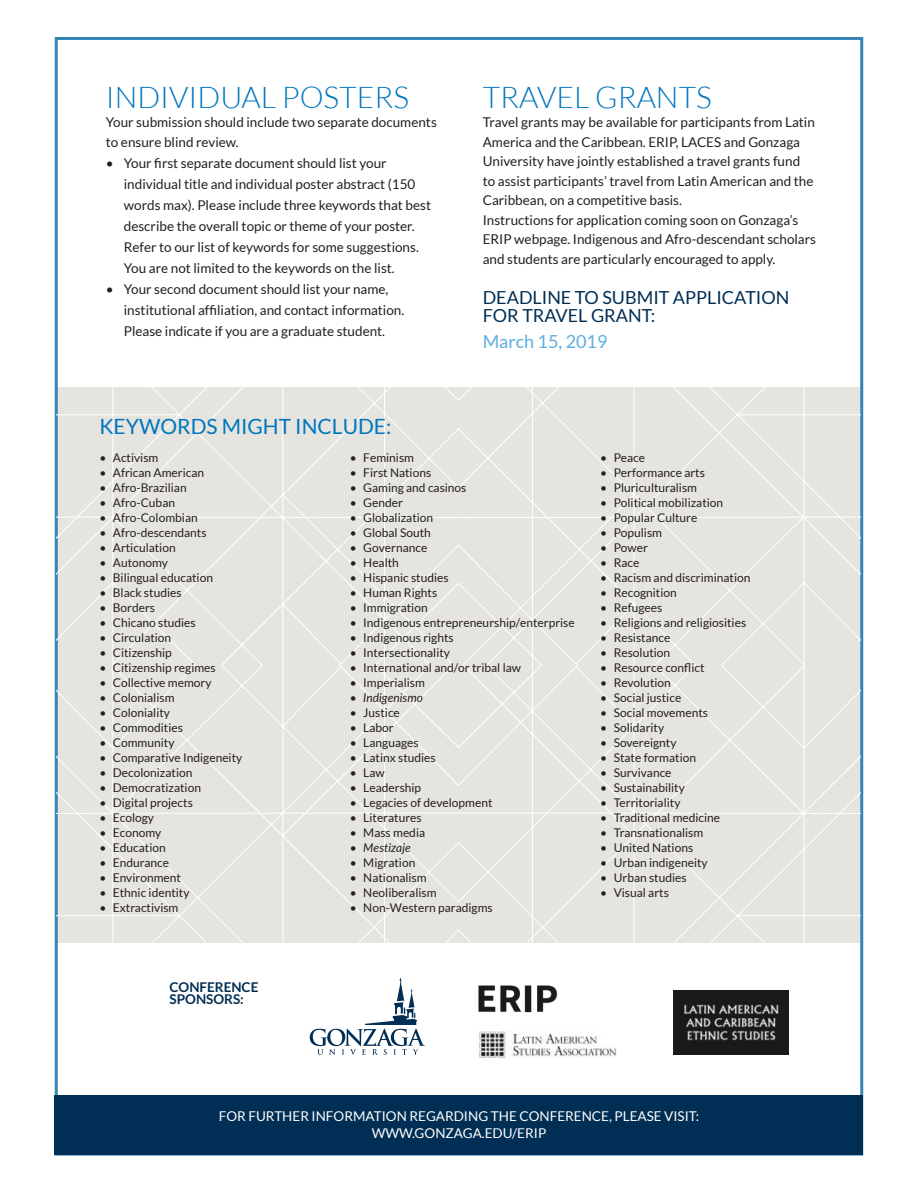
<style>
.page{position:relative;width:918px;height:1188px;background:#fff}
.page>*{position:absolute;margin:0;border:0;box-sizing:border-box;transform-origin:0 0}
.t1{font:300 30px "Lato";color:#0076be}
.t2{font:21px "Lato";color:#0076be}
.t3{font:18px/18px "Lato";color:#002e54}
.t4{font:18px "Lato";color:#5daee0}
.t5{font:13.5px/19.5px "Lato";color:#231f20}
.t6{font:13.5px/16.5px "Lato";color:#fff;text-align:center}
.t7{font:700 13.5px/12px "Lato";color:#002e54}
.t8{font:12px "Lato";color:#231f20}
.t9{font:italic 12px "Lato";color:#231f20}
.s1{font-style:normal}
</style>
<div class="page">
<div style="left:460px;top:668px;width:401px;height:144px;background:#e6e4df"></div>
<div style="left:460px;top:812px;width:401px;height:131px;background:#e6e4df"></div>
<div style="left:460px;top:518px;width:401px;height:150px;background:#e6e4df"></div>
<div style="left:460px;top:388px;width:401px;height:130px;background:#e6e4df"></div>
<div style="left:56px;top:668px;width:404px;height:275px;background:#e6e4df"></div>
<svg style="left:56px;top:812px;width:403px;height:131px;background:#e1e1de"></svg>
<div style="left:56px;top:388px;width:404px;height:280px;background:#e6e4df"></div>
<svg style="left:56px;top:388px;width:403px;height:130px;background:#e1e1de"></svg>
<svg style="left:310px;top:978px;width:115px;height:77px"></svg>
<img style="left:674px;top:991px;width:115px;height:64px">
<img style="left:478px;top:985px;width:80px;height:28px">
<img style="left:479px;top:1031px;width:138px;height:27px">
<div style="left:55px;top:1095px;width:808px;height:59px;background:#002e54"></div>
<h2 class="t1" style="left:106px;top:81px;width:305px">INDIVIDUAL POSTERS</h2>
<p class="t5" style="left:106px;top:113px;width:333px">Your submission should include two separate documents to ensure blind review.</p>
<p class="t5" style="left:124px;top:152px;width:309px;line-height:21px;text-indent:-18px">• Your first separate document should list your individual title and individual poster abstract (150 words max). Please include three keywords that best describe the overall topic or theme of your poster.<br>Refer to our list of keywords for some suggestions.<br>You are not limited to the keywords on the list.</p>
<p class="t5" style="left:106px;top:279px;width:284px">• Your second document should list your name,</p>
<p class="t5" style="left:124px;top:300px;width:282px">institutional affiliation, and contact information.</p>
<p class="t5" style="left:124px;top:321px;width:263px">Please indicate if you are a graduate student.</p>
<p class="t2" style="left:99px;top:415px;width:294px">KEYWORDS MIGHT INCLUDE:</p>
<h2 class="t1" style="left:483px;top:81px;width:231px">TRAVEL GRANTS</h2>
<p class="t5" style="left:483px;top:113px;width:335px">Travel grants may be available for participants from Latin America and the Caribbean. ERIP, LACES and Gonzaga University have jointly established a travel grants fund<br>to assist participants’ travel from Latin American and the Caribbean, on a competitive basis.<br>Instructions for application coming soon on Gonzaga’s ERIP webpage. Indigenous and Afro-descendant scholars and students are particularly encouraged to apply.</p>
<h4 class="t3" style="left:483px;top:289px;width:308px">DEADLINE TO SUBMIT APPLICATION<br>FOR TRAVEL GRANT:</h4>
<p class="t4" style="left:483px;top:331px;width:126px">March 15, 2019</p>
<p class="t8" style="left:99px;top:451px;width:61px">• Activism</p>
<p class="t8" style="left:99px;top:466px;width:106px">• African American</p>
<p class="t8" style="left:99px;top:481px;width:89px">• Afro-Brazilian</p>
<p class="t8" style="left:99px;top:496px;width:77px">• Afro-Cuban</p>
<p class="t8" style="left:99px;top:511px;width:100px">• Afro-Colombian</p>
<p class="t8" style="left:99px;top:526px;width:109px">• Afro-descendants</p>
<p class="t8" style="left:99px;top:541px;width:78px">• Articulation</p>
<p class="t8" style="left:99px;top:556px;width:70px">• Autonomy</p>
<p class="t8" style="left:99px;top:571px;width:115px">• Bilingual education</p>
<p class="t8" style="left:99px;top:586px;width:84px">• Black studies</p>
<p class="t8" style="left:99px;top:601px;width:57px">• Borders</p>
<p class="t8" style="left:99px;top:616px;width:98px">• Chicano studies</p>
<p class="t8" style="left:99px;top:631px;width:73px">• Circulation</p>
<p class="t8" style="left:99px;top:646px;width:74px">• Citizenship</p>
<p class="t8" style="left:99px;top:661px;width:118px">• Citizenship regimes</p>
<p class="t8" style="left:99px;top:676px;width:114px">• Collective memory</p>
<p class="t8" style="left:99px;top:691px;width:77px">• Colonialism</p>
<p class="t8" style="left:99px;top:706px;width:72px">• Coloniality</p>
<p class="t8" style="left:99px;top:721px;width:85px">• Commodities</p>
<p class="t8" style="left:99px;top:736px;width:77px">• Community</p>
<p class="t8" style="left:99px;top:751px;width:144px">• Comparative Indigeneity</p>
<p class="t8" style="left:99px;top:766px;width:95px">• Decolonization</p>
<p class="t8" style="left:99px;top:781px;width:103px">• Democratization</p>
<p class="t8" style="left:99px;top:796px;width:95px">• Digital projects</p>
<p class="t8" style="left:99px;top:811px;width:56px">• Ecology</p>
<p class="t8" style="left:99px;top:826px;width:63px">• Economy</p>
<p class="t8" style="left:99px;top:841px;width:68px">• Education</p>
<p class="t8" style="left:99px;top:856px;width:71px">• Endurance</p>
<p class="t8" style="left:99px;top:871px;width:83px">• Environment</p>
<p class="t8" style="left:99px;top:886px;width:92px">• Ethnic identity</p>
<p class="t8" style="left:99px;top:901px;width:81px">• Extractivism</p>
<p class="t7" style="left:170px;top:981px;width:90px">CONFERENCE<br>SPONSORS:</p>
<p class="t8" style="left:350px;top:451px;width:66px">• Feminism</p>
<p class="t8" style="left:350px;top:466px;width:83px">• First Nations</p>
<p class="t8" style="left:350px;top:481px;width:118px">• Gaming and casinos</p>
<p class="t8" style="left:350px;top:496px;width:55px">• Gender</p>
<p class="t8" style="left:350px;top:511px;width:85px">• Globalization</p>
<p class="t8" style="left:350px;top:526px;width:83px">• Global South</p>
<p class="t8" style="left:350px;top:541px;width:79px">• Governance</p>
<p class="t8" style="left:350px;top:556px;width:51px">• Health</p>
<p class="t8" style="left:350px;top:571px;width:100px">• Hispanic studies</p>
<p class="t8" style="left:350px;top:586px;width:89px">• Human Rights</p>
<p class="t8" style="left:350px;top:601px;width:79px">• Immigration</p>
<p class="t8" style="left:350px;top:616px;width:227px">• Indigenous entrepreneurship/enterprise</p>
<p class="t8" style="left:350px;top:631px;width:105px">• Indigenous rights</p>
<p class="t8" style="left:350px;top:646px;width:102px">• Intersectionality</p>
<p class="t8" style="left:350px;top:661px;width:173px">• International and/or tribal law</p>
<p class="t8" style="left:350px;top:676px;width:77px">• Imperialism</p>
<p class="t9" style="left:350px;top:689px;width:75px"><span class="s1">•</span> Indigenismo</p>
<p class="t8" style="left:350px;top:706px;width:52px">• Justice</p>
<p class="t8" style="left:350px;top:721px;width:45px">• Labor</p>
<p class="t8" style="left:350px;top:736px;width:70px">• Languages</p>
<p class="t8" style="left:350px;top:751px;width:87px">• Latinx studies</p>
<p class="t8" style="left:350px;top:766px;width:36px">• Law</p>
<p class="t8" style="left:350px;top:781px;width:73px">• Leadership</p>
<p class="t8" style="left:350px;top:796px;width:144px">• Legacies of development</p>
<p class="t8" style="left:350px;top:811px;width:73px">• Literatures</p>
<p class="t8" style="left:350px;top:826px;width:77px">• Mass media</p>
<p class="t9" style="left:350px;top:839px;width:63px"><span class="s1">•</span> Mestizaje</p>
<p class="t8" style="left:350px;top:856px;width:67px">• Migration</p>
<p class="t8" style="left:350px;top:871px;width:78px">• Nationalism</p>
<p class="t8" style="left:350px;top:886px;width:88px">• Neoliberalism</p>
<p class="t8" style="left:350px;top:901px;width:144px">• Non-Western paradigms</p>
<p class="t8" style="left:600px;top:451px;width:46px">• Peace</p>
<p class="t8" style="left:600px;top:466px;width:106px">• Performance arts</p>
<p class="t8" style="left:600px;top:481px;width:98px">• Pluriculturalism</p>
<p class="t8" style="left:600px;top:496px;width:125px">• Political mobilization</p>
<p class="t8" style="left:600px;top:511px;width:99px">• Popular Culture</p>
<p class="t8" style="left:600px;top:526px;width:63px">• Populism</p>
<p class="t8" style="left:600px;top:541px;width:49px">• Power</p>
<p class="t8" style="left:600px;top:556px;width:41px">• Race</p>
<p class="t8" style="left:600px;top:571px;width:152px">• Racism and discrimination</p>
<p class="t8" style="left:600px;top:586px;width:78px">• Recognition</p>
<p class="t8" style="left:600px;top:601px;width:64px">• Refugees</p>
<p class="t8" style="left:600px;top:616px;width:147px">• Religions and religiosities</p>
<p class="t8" style="left:600px;top:631px;width:72px">• Resistance</p>
<p class="t8" style="left:600px;top:646px;width:72px">• Resolution</p>
<p class="t8" style="left:600px;top:661px;width:106px">• Resource conflict</p>
<p class="t8" style="left:600px;top:676px;width:72px">• Revolution</p>
<p class="t8" style="left:600px;top:691px;width:83px">• Social justice</p>
<p class="t8" style="left:600px;top:706px;width:109px">• Social movements</p>
<p class="t8" style="left:600px;top:721px;width:65px">• Solidarity</p>
<p class="t8" style="left:600px;top:736px;width:78px">• Sovereignty</p>
<p class="t8" style="left:600px;top:751px;width:97px">• State formation</p>
<p class="t8" style="left:600px;top:766px;width:73px">• Survivance</p>
<p class="t8" style="left:600px;top:781px;width:86px">• Sustainability</p>
<p class="t8" style="left:600px;top:796px;width:82px">• Territoriality</p>
<p class="t8" style="left:600px;top:811px;width:122px">• Traditional medicine</p>
<p class="t8" style="left:600px;top:826px;width:105px">• Transnationalism</p>
<p class="t8" style="left:600px;top:841px;width:95px">• United Nations</p>
<p class="t8" style="left:600px;top:856px;width:109px">• Urban indigeneity</p>
<p class="t8" style="left:600px;top:871px;width:88px">• Urban studies</p>
<p class="t8" style="left:600px;top:886px;width:70px">• Visual arts</p>
<p class="t6" style="left:219px;top:1108px;width:482px">FOR FURTHER INFORMATION REGARDING THE CONFERENCE, PLEASE VISIT:<br>WWW.GONZAGA.EDU/ERIP</p>
</div>
